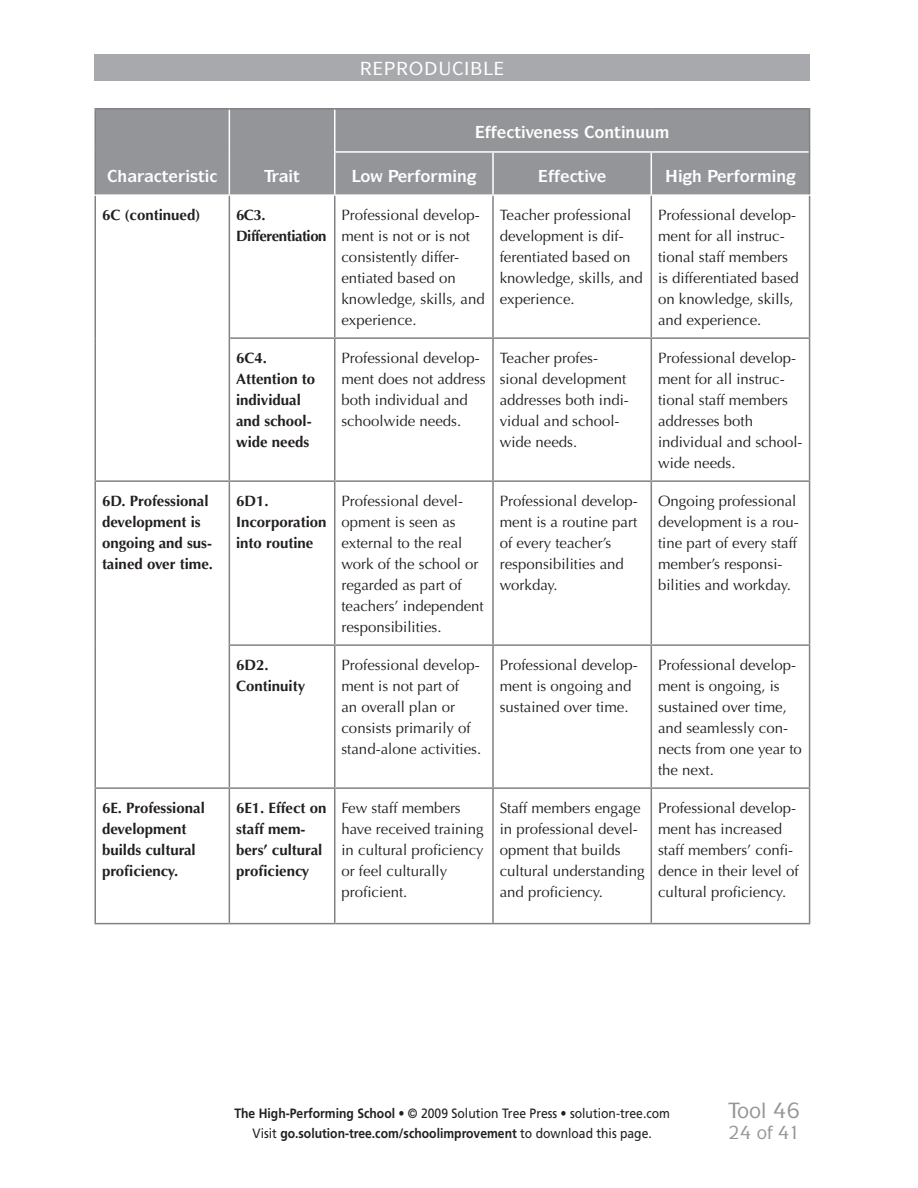
<style>
.page{position:relative;width:918px;height:1188px;background:#fff}
.page>*{position:absolute;margin:0;border:0;box-sizing:border-box;transform-origin:0 0}
.Tool_Number_footer{font:500 21px "Itc Symbol";color:#939598}
.of___new{font:500 18px "Itc Symbol";color:#939598}
.Table_Heading_1{font:700 16.5px "Itc Symbol";color:#fff}
.Table_Body_Text_Roma{font:15px/21px "Optima LT Std";color:#231f20}
.Table_Body_Text_Bold{font:700 15px/21px "Optima LT Std";color:#231f20}
.Table_Body_Text_Bold-2{font:700 15px/21px "Optima LT Std";letter-spacing:-.03em;color:#231f20}
.t1{font:13.5px/19.5px "Frutiger LT Std";color:#231f20;text-align:center;scale:.9 1}
.s1{font-weight:700}
</style>
<div class="page">
<div style="left:94px;top:54px;width:716px;height:27px;background:#a8a9ad"></div>
<div style="left:96px;top:110px;width:713px;height:84px;background:#939598"></div>
<hr style="left:229px;top:109px;width:1px;height:43px;background:#fff">
<hr style="left:334px;top:109px;width:1px;height:42px;background:#fff">
<hr style="left:229px;top:152px;width:1px;height:42px;background:#fff">
<hr style="left:334px;top:153px;width:1px;height:41px;background:#fff">
<hr style="left:492px;top:153px;width:2px;height:41px;background:#fff">
<hr style="left:651px;top:153px;width:1px;height:41px;background:#fff">
<hr style="left:94px;top:196px;width:2px;height:142px;background:#808285">
<hr style="left:229px;top:196px;width:1px;height:142px;background:#808285">
<hr style="left:94px;top:338px;width:2px;height:142px;background:#808285">
<hr style="left:229px;top:338px;width:1px;height:142px;background:#808285">
<hr style="left:94px;top:480px;width:135px;height:2px;background:#808285">
<hr style="left:94px;top:482px;width:2px;height:163px;background:#808285">
<hr style="left:94px;top:645px;width:2px;height:142px;background:#808285">
<hr style="left:229px;top:644px;width:106px;height:2px;background:#808285">
<hr style="left:94px;top:787px;width:135px;height:2px;background:#808285">
<hr style="left:94px;top:789px;width:2px;height:134px;background:#808285">
<hr style="left:94px;top:923px;width:135px;height:1px;background:#808285">
<hr style="left:229px;top:923px;width:106px;height:1px;background:#808285">
<hr style="left:334px;top:196px;width:1px;height:141px;background:#808285">
<hr style="left:492px;top:196px;width:2px;height:141px;background:#808285">
<hr style="left:651px;top:196px;width:1px;height:141px;background:#808285">
<hr style="left:809px;top:196px;width:1px;height:141px;background:#808285">
<hr style="left:230px;top:337px;width:105px;height:2px;background:#808285">
<hr style="left:335px;top:337px;width:158px;height:2px;background:#808285">
<hr style="left:334px;top:339px;width:1px;height:141px;background:#808285">
<hr style="left:493px;top:337px;width:158px;height:2px;background:#808285">
<hr style="left:492px;top:339px;width:2px;height:141px;background:#808285">
<hr style="left:651px;top:337px;width:159px;height:2px;background:#808285">
<hr style="left:651px;top:339px;width:1px;height:141px;background:#808285">
<hr style="left:809px;top:339px;width:1px;height:141px;background:#808285">
<hr style="left:335px;top:480px;width:158px;height:2px;background:#808285">
<hr style="left:493px;top:480px;width:158px;height:2px;background:#808285">
<hr style="left:492px;top:482px;width:2px;height:162px;background:#808285">
<hr style="left:651px;top:480px;width:159px;height:2px;background:#808285">
<hr style="left:651px;top:482px;width:1px;height:162px;background:#808285">
<hr style="left:809px;top:482px;width:1px;height:162px;background:#808285">
<hr style="left:335px;top:644px;width:158px;height:2px;background:#808285">
<hr style="left:493px;top:644px;width:158px;height:2px;background:#808285">
<hr style="left:492px;top:646px;width:2px;height:141px;background:#808285">
<hr style="left:651px;top:644px;width:159px;height:2px;background:#808285">
<hr style="left:651px;top:646px;width:1px;height:141px;background:#808285">
<hr style="left:809px;top:646px;width:1px;height:141px;background:#808285">
<hr style="left:335px;top:787px;width:158px;height:2px;background:#808285">
<hr style="left:493px;top:787px;width:158px;height:2px;background:#808285">
<hr style="left:492px;top:789px;width:2px;height:134px;background:#808285">
<hr style="left:651px;top:787px;width:159px;height:2px;background:#808285">
<hr style="left:651px;top:789px;width:1px;height:134px;background:#808285">
<hr style="left:809px;top:789px;width:1px;height:134px;background:#808285">
<hr style="left:335px;top:923px;width:158px;height:1px;background:#808285">
<hr style="left:493px;top:923px;width:158px;height:1px;background:#808285">
<hr style="left:651px;top:923px;width:159px;height:1px;background:#808285">
<hr style="left:229px;top:480px;width:106px;height:2px;background:#808285">
<hr style="left:229px;top:482px;width:1px;height:162px;background:#808285">
<hr style="left:334px;top:482px;width:1px;height:162px;background:#808285">
<hr style="left:229px;top:646px;width:1px;height:141px;background:#808285">
<hr style="left:334px;top:646px;width:1px;height:141px;background:#808285">
<hr style="left:229px;top:787px;width:106px;height:2px;background:#808285">
<hr style="left:229px;top:789px;width:1px;height:134px;background:#808285">
<hr style="left:334px;top:789px;width:1px;height:134px;background:#808285">
<hr style="left:334px;top:151px;width:159px;height:2px;background:#fff">
<hr style="left:493px;top:151px;width:158px;height:2px;background:#fff">
<hr style="left:651px;top:151px;width:158px;height:2px;background:#fff">
<hr style="left:94px;top:108px;width:135px;height:2px;background:#808285">
<hr style="left:94px;top:109px;width:2px;height:43px;background:#808285">
<hr style="left:229px;top:108px;width:106px;height:2px;background:#808285">
<hr style="left:94px;top:152px;width:2px;height:42px;background:#808285">
<hr style="left:335px;top:108px;width:158px;height:2px;background:#808285">
<hr style="left:493px;top:108px;width:158px;height:2px;background:#808285">
<hr style="left:651px;top:108px;width:159px;height:2px;background:#808285">
<hr style="left:809px;top:109px;width:1px;height:43px;background:#808285">
<hr style="left:809px;top:152px;width:1px;height:42px;background:#808285">
<svg style="left:108px;top:169px;width:53px;height:13px"></svg>
<svg style="left:169px;top:169px;width:20px;height:13px"></svg>
<svg style="left:206px;top:169px;width:11px;height:13px"></svg>
<svg style="left:476px;top:126px;width:38px;height:13px"></svg>
<svg style="left:522px;top:126px;width:3px;height:12px"></svg>
<svg style="left:534px;top:129px;width:8px;height:10px"></svg>
<svg style="left:554px;top:129px;width:8px;height:10px"></svg>
<svg style="left:585px;top:126px;width:9px;height:13px"></svg>
<svg style="left:622px;top:126px;width:3px;height:12px"></svg>
<svg style="left:656px;top:129px;width:13px;height:9px"></svg>
<svg style="left:264px;top:169px;width:36px;height:13px"></svg>
<svg style="left:352px;top:170px;width:31px;height:12px"></svg>
<svg style="left:389px;top:169px;width:87px;height:16px"></svg>
<svg style="left:539px;top:169px;width:67px;height:13px"></svg>
<svg style="left:666px;top:169px;width:35px;height:16px"></svg>
<svg style="left:708px;top:169px;width:88px;height:16px"></svg>
<p class="Table_Heading_1" style="left:162px;top:165px;width:45px">▼ ▲▼</p>
<p class="Table_Heading_1" style="left:514px;top:122px;width:142px">▼ ❖ ■ ▲▲ □■▼ ■◆◆</p>
<p class="Table_Body_Text_Bold" style="left:102px;top:204px;width:100px">6C (continued)</p>
<p class="Table_Body_Text_Bold-2" style="left:236px;top:204px;width:92px">6C3.<br>Differentiation</p>
<p class="Table_Body_Text_Roma" style="left:341px;top:204px;width:145px">Professional develop&shy;ment is not or is not consistently differ&shy;entiated based on knowledge, skills, and experience.</p>
<p class="Table_Body_Text_Roma" style="left:500px;top:204px;width:145px">Teacher professional development is dif&shy;ferentiated based on knowledge, skills, and experience.</p>
<p class="Table_Body_Text_Roma" style="left:658px;top:204px;width:142px">Professional develop&shy;ment for all instruc&shy;tional staff members is differentiated based on knowledge, skills, and experience.</p>
<p class="Table_Body_Text_Bold" style="left:236px;top:347px;width:81px">6C4.<br>Attention to individual and school&shy;wide needs</p>
<p class="Table_Body_Text_Roma" style="left:341px;top:347px;width:146px">Professional develop&shy;ment does not address both individual and schoolwide needs.</p>
<p class="Table_Body_Text_Roma" style="left:500px;top:347px;width:131px">Teacher profes&shy;sional development addresses both indi&shy;vidual and school&shy;wide needs.</p>
<p class="Table_Body_Text_Roma" style="left:658px;top:347px;width:146px">Professional develop&shy;ment for all instruc&shy;tional staff members addresses both individual and school&shy;wide needs.</p>
<p class="Table_Body_Text_Bold" style="left:102px;top:490px;width:113px">6D. Professional development is ongoing and sus&shy;tained over time.</p>
<p class="Table_Body_Text_Bold" style="left:236px;top:490px;width:92px">6D1.<br>Incorporation into routine</p>
<p class="Table_Body_Text_Roma" style="left:341px;top:490px;width:144px">Professional devel&shy;opment is seen as external to the real work of the school or regarded as part of teachers’ independent responsibilities.</p>
<p class="Table_Body_Text_Roma" style="left:500px;top:490px;width:140px">Professional develop&shy;ment is a routine part of every teacher’s responsibilities and workday.</p>
<p class="Table_Body_Text_Roma" style="left:658px;top:490px;width:142px">Ongoing professional development is a rou&shy;tine part of every staff member’s responsi&shy;bilities and workday.</p>
<p class="Table_Body_Text_Bold" style="left:236px;top:654px;width:71px">6D2.<br>Continuity</p>
<p class="Table_Body_Text_Roma" style="left:341px;top:654px;width:141px">Professional develop&shy;ment is not part of<br>an overall plan or consists primarily of stand-alone activities.</p>
<p class="Table_Body_Text_Roma" style="left:500px;top:654px;width:140px">Professional develop&shy;ment is ongoing and sustained over time.</p>
<p class="Table_Body_Text_Roma" style="left:658px;top:654px;width:145px">Professional develop&shy;ment is ongoing, is sustained over time, and seamlessly con&shy;nects from one year to the next.</p>
<p class="Table_Body_Text_Bold" style="left:102px;top:797px;width:104px">6E. Professional development builds cultural proficiency.</p>
<p class="Table_Body_Text_Bold" style="left:236px;top:797px;width:92px">6E1. Effect on staff mem&shy;bers’ cultural proficiency</p>
<p class="Table_Body_Text_Roma" style="left:341px;top:797px;width:144px">Few staff members have received training in cultural proficiency or feel culturally proficient.</p>
<p class="Table_Body_Text_Roma" style="left:500px;top:797px;width:146px">Staff members engage in professional devel&shy;opment that builds cultural understanding and proficiency.</p>
<p class="Table_Body_Text_Roma" style="left:658px;top:797px;width:142px">Professional develop&shy;ment has increased staff members’ confi&shy;dence in their level of cultural proficiency.</p>
<p class="t1" style="left:234px;top:1104px;width:485px"><span class="s1">The High-Performing School •</span> © 2009 Solution Tree Press • solution-tree.com<br>Visit <span class="s1">go.solution-tree.com/schoolimprovement</span> to download this page.</p>
<p class="Tool_Number_footer" style="left:737px;top:1097px;width:51px">□□● ✔</p>
<p class="of___new" style="left:740px;top:1121px;width:51px">✔ □ ✔</p>
</div>
